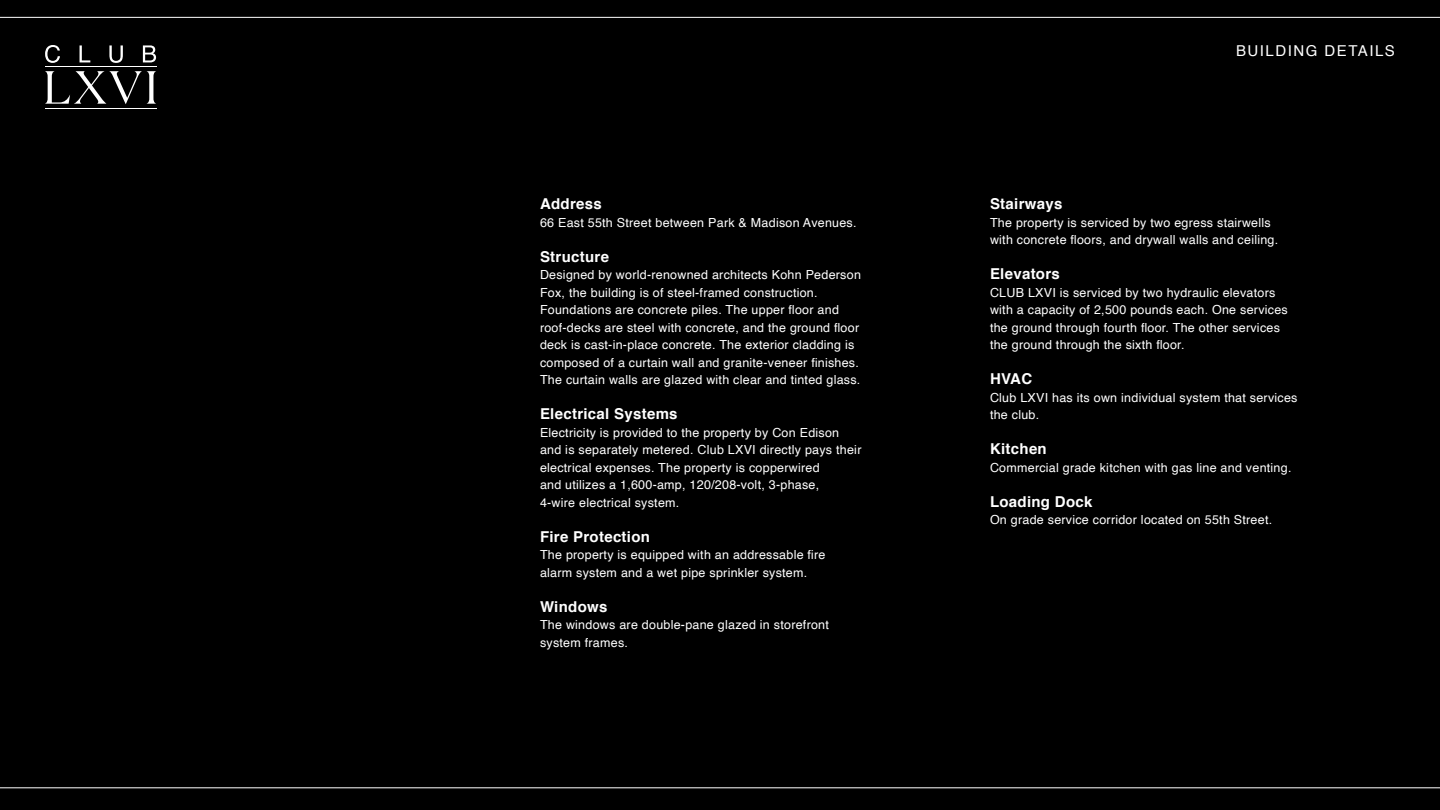
<style>
.page{position:relative;width:1440px;height:810px;background:#000}
.page>*{position:absolute;margin:0;border:0;box-sizing:border-box;transform-origin:0 0}
.t1{font:700 15px "Helvetica";letter-spacing:.02em;color:#fff}
.t2{font:15px "Helvetica";letter-spacing:.1em;color:#fff}
.t3{font:12.5px/17.5px "Helvetica";letter-spacing:.02em;color:#fff}
</style>
<div class="page">
<hr style="left:0;top:17px;width:1440px;height:1px;background:#fff">
<hr style="left:0;top:788px;width:1440px;height:1px;background:#fff">
<svg style="left:45px;top:71px;width:111px;height:33px"></svg>
<hr style="left:45px;top:66px;width:111px;height:1px;background:#fff">
<svg style="left:45px;top:45px;width:15px;height:18px"></svg>
<svg style="left:80px;top:45px;width:10px;height:17px"></svg>
<svg style="left:109px;top:45px;width:14px;height:18px"></svg>
<svg style="left:143px;top:45px;width:13px;height:17px"></svg>
<hr style="left:45px;top:108px;width:111px;height:1px;background:#fff">
<p class="t1" style="left:540px;top:192px;width:63px">Address</p>
<p class="t3" style="left:540px;top:214px;width:318px">66 East 55th Street between Park &amp; Madison Avenues.</p>
<p class="t1" style="left:540px;top:244px;width:71px">Structure</p>
<p class="t3" style="left:540px;top:267px;width:322px">Designed by world-renowned architects Kohn Pederson Fox, the building is of steel-framed construction.<br>Foundations are concrete piles. The upper floor and roof-decks are steel with concrete, and the ground floor deck is cast-in-place concrete. The exterior cladding is composed of a curtain wall and granite-veneer finishes.<br>The curtain walls are glazed with clear and tinted glass.</p>
<p class="t1" style="left:540px;top:402px;width:139px">Electrical Systems</p>
<p class="t3" style="left:540px;top:424px;width:323px">Electricity is provided to the property by Con Edison and is separately metered. Club LXVI directly pays their electrical expenses. The property is copperwired<br>and utilizes a 1,600-amp, 120/208-volt, 3-phase,<br>4-wire electrical system.</p>
<p class="t1" style="left:540px;top:524px;width:112px">Fire Protection</p>
<p class="t3" style="left:540px;top:547px;width:287px">The property is equipped with an addressable fire</p>
<p class="t3" style="left:540px;top:564px;width:269px">alarm system and a wet pipe sprinkler system.</p>
<p class="t1" style="left:540px;top:594px;width:69px">Windows</p>
<p class="t3" style="left:540px;top:617px;width:290px">The windows are double-pane glazed in storefront</p>
<p class="t3" style="left:540px;top:634px;width:89px">system frames.</p>
<p class="t2" style="left:1236px;top:39px;width:160px">BUILDING DETAILS</p>
<p class="t1" style="left:990px;top:192px;width:74px">Stairways</p>
<p class="t3" style="left:990px;top:214px;width:282px">The property is serviced by two egress stairwells</p>
<p class="t3" style="left:990px;top:232px;width:290px">with concrete floors, and drywall walls and ceiling.</p>
<p class="t1" style="left:990px;top:262px;width:71px">Elevators</p>
<p class="t3" style="left:990px;top:284px;width:287px">CLUB LXVI is serviced by two hydraulic elevators</p>
<p class="t3" style="left:990px;top:302px;width:299px">with a capacity of 2,500 pounds each. One services</p>
<p class="t3" style="left:990px;top:319px;width:291px">the ground through fourth floor. The other services</p>
<p class="t3" style="left:990px;top:337px;width:196px">the ground through the sixth floor.</p>
<p class="t1" style="left:990px;top:367px;width:44px">HVAC</p>
<p class="t3" style="left:990px;top:389px;width:309px">Club LXVI has its own individual system that services the club.</p>
<p class="t1" style="left:990px;top:437px;width:58px">Kitchen</p>
<p class="t3" style="left:990px;top:459px;width:303px">Commercial grade kitchen with gas line and venting.</p>
<p class="t1" style="left:990px;top:489px;width:104px">Loading Dock</p>
<p class="t3" style="left:990px;top:512px;width:284px">On grade service corridor located on 55th Street.</p>
</div>
